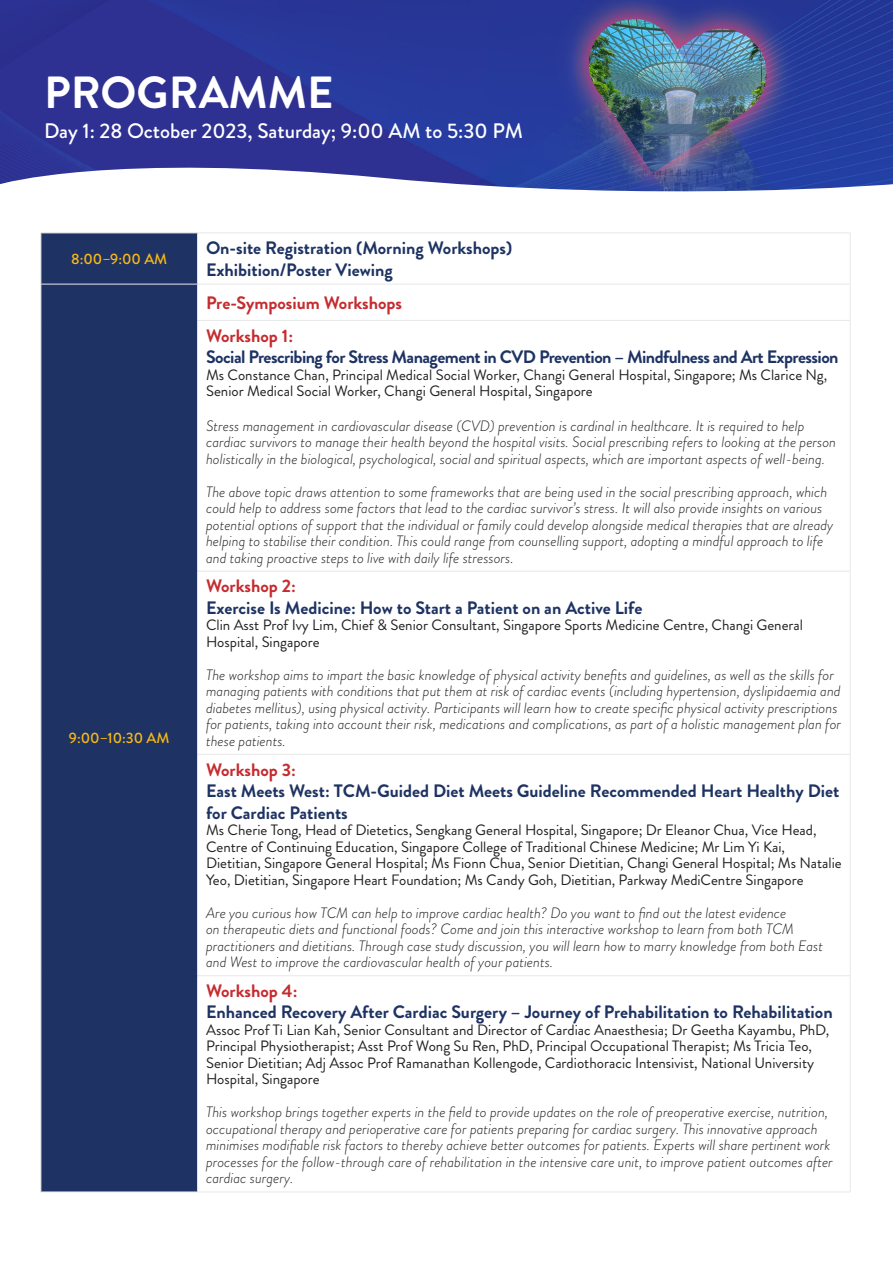
<style>
.page{position:relative;width:893px;height:1263px;background:#fff}
.page>*{position:absolute;margin:0;border:0;box-sizing:border-box;transform-origin:0 0}
.t1{font:700 45px "Brandon Grotesque";color:#fff}
.t2{font:500 21px "Brandon Grotesque";color:#fff}
.t3{font:700 18px/21.6px "Brandon Grotesque";color:#1e3363}
.t4{font:700 18px/21.6px "Brandon Grotesque";letter-spacing:-.03em;color:#1e3363}
.t5{font:700 18px "Brandon Grotesque";color:#c52b2f}
.t6{font:italic 300 15px/16.5px "Brandon Grotesque";color:#231f20}
.t7{font:15px/16.5px "Brandon Grotesque";color:#231f20}
.t8{font:500 15px "Brandon Grotesque";color:#fbba14}
.s1{color:#c52b2f}
</style>
<div class="page">
<img style="left:0;top:0;width:893px;height:192px">
<div style="left:41px;top:234px;width:156px;height:957px;background:#1e3363"></div>
<hr style="left:40px;top:233px;width:158px;height:1px;background:#e7e8e8">
<hr style="left:40px;top:233px;width:1px;height:51px;background:#e7e8e8">
<hr style="left:198px;top:233px;width:653px;height:1px;background:#e7e8e8">
<hr style="left:197px;top:233px;width:1px;height:51px;background:#e7e8e8">
<hr style="left:850px;top:233px;width:1px;height:51px;background:#e7e8e8">
<hr style="left:40px;top:284px;width:158px;height:1px;background:#e7e8e8">
<hr style="left:40px;top:284px;width:1px;height:36px;background:#e7e8e8">
<hr style="left:40px;top:320px;width:1px;height:251px;background:#e7e8e8">
<hr style="left:40px;top:571px;width:1px;height:183px;background:#e7e8e8">
<hr style="left:40px;top:754px;width:1px;height:222px;background:#e7e8e8">
<hr style="left:40px;top:976px;width:1px;height:215px;background:#e7e8e8">
<hr style="left:198px;top:284px;width:653px;height:1px;background:#e7e8e8">
<hr style="left:197px;top:284px;width:1px;height:36px;background:#e7e8e8">
<hr style="left:850px;top:284px;width:1px;height:36px;background:#e7e8e8">
<hr style="left:197px;top:320px;width:654px;height:1px;background:#e7e8e8">
<hr style="left:197px;top:321px;width:1px;height:250px;background:#e7e8e8">
<hr style="left:850px;top:321px;width:1px;height:250px;background:#e7e8e8">
<hr style="left:197px;top:571px;width:1px;height:183px;background:#e7e8e8">
<hr style="left:850px;top:571px;width:1px;height:183px;background:#e7e8e8">
<hr style="left:197px;top:755px;width:1px;height:220px;background:#e7e8e8">
<hr style="left:850px;top:755px;width:1px;height:220px;background:#e7e8e8">
<hr style="left:197px;top:976px;width:1px;height:215px;background:#e7e8e8">
<hr style="left:850px;top:976px;width:1px;height:215px;background:#e7e8e8">
<hr style="left:197px;top:571px;width:654px;height:1px;background:#e7e8e8">
<hr style="left:197px;top:754px;width:654px;height:1px;background:#e7e8e8">
<hr style="left:197px;top:975px;width:654px;height:1px;background:#e7e8e8">
<hr style="left:40px;top:1191px;width:158px;height:1px;background:#e7e8e8">
<hr style="left:198px;top:1191px;width:653px;height:1px;background:#e7e8e8">
<p class="t1" style="left:44px;top:61px;width:291px">PROGRAMME</p>
<p class="t2" style="left:44px;top:116px;width:480px">Day 1: 28 October 2023, Saturday; 9:00 AM to 5:30 PM</p>
<p class="t8" style="left:71px;top:248px;width:98px">8:00–9:00 AM</p>
<p class="t3" style="left:206px;top:237px;width:308px">On-site Registration (Morning Workshops)</p>
<p class="t3" style="left:206px;top:259px;width:188px">Exhibition/Poster Viewing</p>
<p class="t8" style="left:69px;top:728px;width:102px">9:00–10:30 AM</p>
<p class="t5" style="left:206px;top:290px;width:198px">Pre-Symposium Workshops</p>
<p class="t4" style="left:206px;top:325px;width:634px"><span class="s1">Workshop 1:<br></span>Social Prescribing for Stress Management in CVD Prevention – Mindfulness and Art Expression</p>
<p class="t7" style="left:206px;top:366px;width:623px">Ms Constance Chan, Principal Medical Social Worker, Changi General Hospital, Singapore; Ms Clarice Ng,<br>Senior Medical Social Worker, Changi General Hospital, Singapore</p>
<p class="t6" style="left:206px;top:417px;width:632px">Stress management in cardiovascular disease (CVD) prevention is cardinal in healthcare. It is required to help cardiac survivors to manage their health beyond the hospital visits. Social prescribing refers to looking at the person holistically in the biological, psychological, social and spiritual aspects, which are important aspects of well-being.</p>
<p class="t6" style="left:206px;top:483px;width:629px">The above topic draws attention to some frameworks that are being used in the social prescribing approach, which could help to address some factors that lead to the cardiac survivor’s stress. It will also provide insights on various potential options of support that the individual or family could develop alongside medical therapies that are already helping to stabilise their condition. This could range from counselling support, adopting a mindful approach to life and taking proactive steps to live with daily life stressors.</p>
<p class="t3" style="left:206px;top:575px;width:438px"><span class="s1">Workshop 2:<br></span>Exercise Is Medicine: How to Start a Patient on an Active Life</p>
<p class="t7" style="left:206px;top:617px;width:598px">Clin Asst Prof Ivy Lim, Chief &amp; Senior Consultant, Singapore Sports Medicine Centre, Changi General<br>Hospital, Singapore</p>
<p class="t6" style="left:206px;top:666px;width:636px">The workshop aims to impart the basic knowledge of physical activity benefits and guidelines, as well as the skills for managing patients with conditions that put them at risk of cardiac events (including hypertension, dyslipidaemia and diabetes mellitus), using physical activity. Participants will learn how to create specific physical activity prescriptions for patients, taking into account their risk, medications and complications, as part of a holistic management plan for these patients.</p>
<p class="t3" style="left:206px;top:759px;width:635px"><span class="s1">Workshop 3:<br></span>East Meets West: TCM-Guided Diet Meets Guideline Recommended Heart Healthy Diet for Cardiac Patients</p>
<p class="t7" style="left:206px;top:822px;width:637px">Ms Cherie Tong, Head of Dietetics, Sengkang General Hospital, Singapore; Dr Eleanor Chua, Vice Head, Centre of Continuing Education, Singapore College of Traditional Chinese Medicine; Mr Lim Yi Kai, Dietitian, Singapore General Hospital; Ms Fionn Chua, Senior Dietitian, Changi General Hospital; Ms Natalie Yeo, Dietitian, Singapore Heart Foundation; Ms Candy Goh, Dietitian, Parkway MediCentre Singapore</p>
<p class="t6" style="left:206px;top:904px;width:618px">Are you curious how TCM can help to improve cardiac health? Do you want to find out the latest evidence<br>on therapeutic diets and functional foods? Come and join this interactive workshop to learn from both TCM practitioners and dietitians. Through case study discussion, you will learn how to marry knowledge from both East and West to improve the cardiovascular health of your patients.</p>
<p class="t5" style="left:206px;top:978px;width:93px">Workshop 4:</p>
<p class="t3" style="left:206px;top:1002px;width:628px">Enhanced Recovery After Cardiac Surgery – Journey of Prehabilitation to Rehabilitation</p>
<p class="t7" style="left:206px;top:1022px;width:625px">Assoc Prof Ti Lian Kah, Senior Consultant and Director of Cardiac Anaesthesia; Dr Geetha Kayambu, PhD, Principal Physiotherapist; Asst Prof Wong Su Ren, PhD, Principal Occupational Therapist; Ms Tricia Teo, Senior Dietitian; Adj Assoc Prof Ramanathan Kollengode, Cardiothoracic Intensivist, National University Hospital, Singapore</p>
<p class="t6" style="left:206px;top:1104px;width:628px">This workshop brings together experts in the field to provide updates on the role of preoperative exercise, nutrition, occupational therapy and perioperative care for patients preparing for cardiac surgery. This innovative approach minimises modifiable risk factors to thereby achieve better outcomes for patients. Experts will share pertinent work processes for the follow-through care of rehabilitation in the intensive care unit, to improve patient outcomes after cardiac surgery.</p>
</div>
